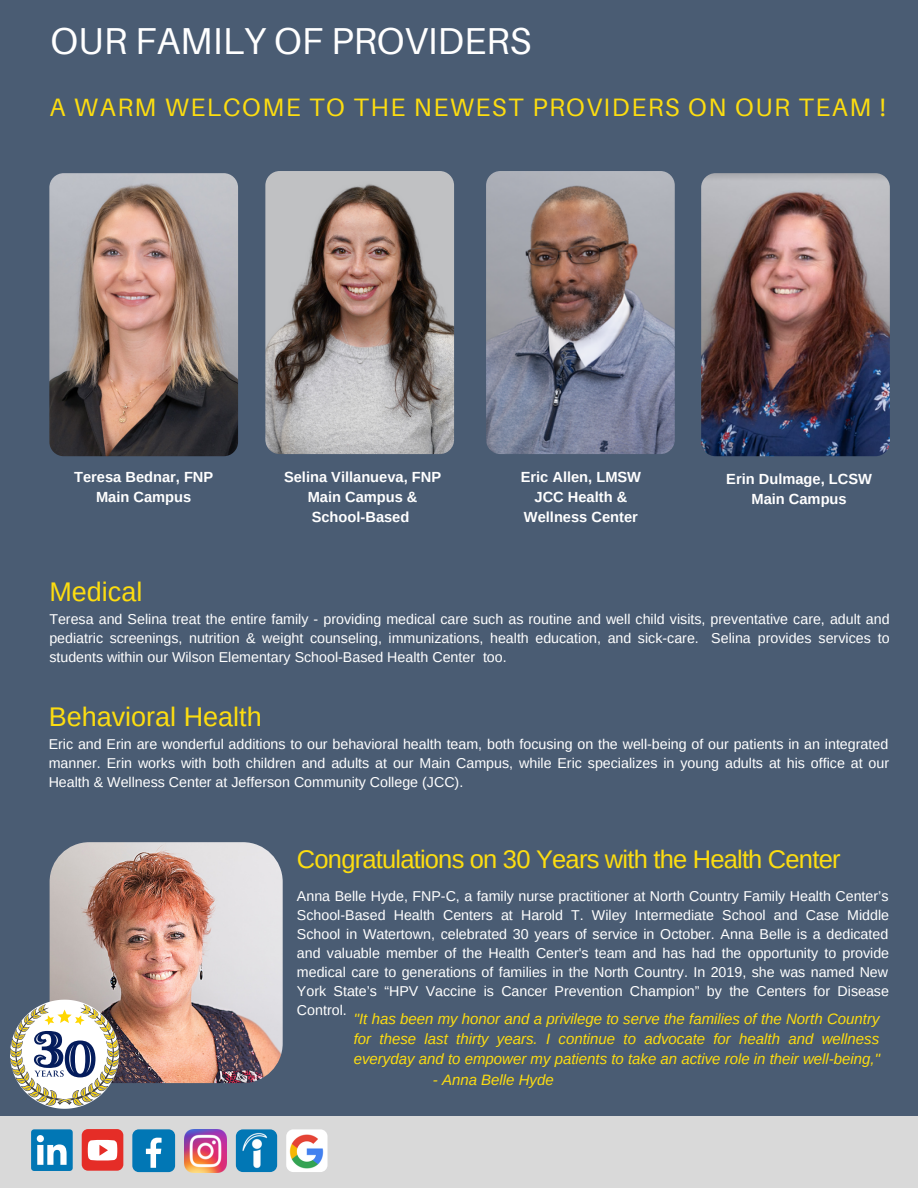
<style>
.page{position:relative;width:918px;height:1188px;background:#4a5c73}
.page>*{position:absolute;margin:0;border:0;box-sizing:border-box;transform-origin:0 0}
.t1{font:37.5px "Aileron";color:#fff}
.t2{font:27px "Arimo";color:#fddd10}
.t3{font:25.5px "Arimo";letter-spacing:-.03em;color:#fddd10}
.t4{font:25.2px "Aileron";letter-spacing:.065em;color:#fddd10}
.t5{font:italic 15px/20.2px "Arimo";color:#fddd10;text-align:justify}
.t6{font:700 14.7px/20.2px "Arimo";color:#fff;text-align:center}
.t7{font:14.25px/19.2px "Arimo";color:#fff;text-align:justify}
</style>
<div class="page">
<img style="left:49px;top:173px;width:189px;height:283px;border-radius:14px">
<img style="left:265px;top:171px;width:189px;height:283px;border-radius:14px">
<img style="left:486px;top:171px;width:189px;height:283px;border-radius:14px">
<img style="left:701px;top:173px;width:189px;height:283px;border-radius:14px">
<img style="left:50px;top:842px;width:233px;height:241px;border-radius:40px">
<div style="left:0;top:1116px;width:918px;height:72px;background:#d9d9d9"></div>
<svg style="left:10px;top:1000px;width:109px;height:109px"></svg>
<div style="left:31px;top:1129px;width:42px;height:42px;background:#0177b5;border-radius:3px"></div>
<svg style="left:37px;top:1135px;width:30px;height:30px"></svg>
<div style="left:132px;top:1129px;width:43px;height:43px;background:#0177b5;border-radius:6px"></div>
<svg style="left:146px;top:1138px;width:16px;height:30px"></svg>
<div style="left:82px;top:1129px;width:41px;height:42px;background:#e52d27;border-radius:6px"></div>
<svg style="left:88px;top:1140px;width:29px;height:20px"></svg>
<img style="left:184px;top:1129px;width:43px;height:43px">
<img style="left:236px;top:1129px;width:41px;height:43px;border-radius:7px">
<img style="left:286px;top:1129px;width:42px;height:43px;border-radius:7px">
<h1 class="t1" style="left:51px;top:18px;width:482px">OUR FAMILY OF PROVIDERS</h1>
<h3 class="t4" style="left:49px;top:92px;width:838px">A WARM WELCOME TO THE NEWEST PROVIDERS ON OUR TEAM !</h3>
<p class="t6" style="left:74px;top:467px;width:141px">Teresa Bednar, FNP<br>Main Campus</p>
<p class="t6" style="left:726px;top:469px;width:147px">Erin Dulmage, LCSW<br>Main Campus</p>
<p class="t6" style="left:284px;top:467px;width:159px">Selina Villanueva, FNP<br>Main Campus &amp;<br>School-Based</p>
<p class="t6" style="left:521px;top:467px;width:122px">Eric Allen, LMSW<br>JCC Health &amp;<br>Wellness Center</p>
<h2 class="t2" style="left:49px;top:577px;width:95px">Medical</h2>
<p class="t7" style="left:49px;top:609px;width:842px">Teresa and Selina treat the entire family - providing medical care such as routine and well child visits, preventative care, adult and pediatric screenings, nutrition &amp; weight counseling, immunizations, health education, and sick-care. Selina provides services to students within our Wilson Elementary School-Based Health Center too.</p>
<h2 class="t2" style="left:49px;top:702px;width:215px">Behavioral Health</h2>
<p class="t7" style="left:49px;top:734px;width:842px">Eric and Erin are wonderful additions to our behavioral health team, both focusing on the well-being of our patients in an integrated manner. Erin works with both children and adults at our Main Campus, while Eric specializes in young adults at his office at our Health &amp; Wellness Center at Jefferson Community College (JCC).</p>
<h3 class="t3" style="left:297px;top:844px;width:545px">Congratulations on 30 Years with the Health Center</h3>
<p class="t7" style="left:297px;top:886px;width:594px">Anna Belle Hyde, FNP-C, a family nurse practitioner at North Country Family Health Center’s School-Based Health Centers at Harold T. Wiley Intermediate School and Case Middle School in Watertown, celebrated 30 years of service in October. Anna Belle is a dedicated and valuable member of the Health Center's team and has had the opportunity to provide medical care to generations of families in the North Country. In 2019, she was named New York State’s “HPV Vaccine is Cancer Prevention Champion” by the Centers for Disease Control.</p>
<p class="t5" style="left:354px;top:1009px;width:528px">"It has been my honor and a privilege to serve the families of the North Country for these last thirty years. I continue to advocate for health and wellness everyday and to empower my patients to take an active role in their well-being,"</p>
<p class="t5" style="left:433px;top:1069px;width:122px">- Anna Belle Hyde</p>
</div>
